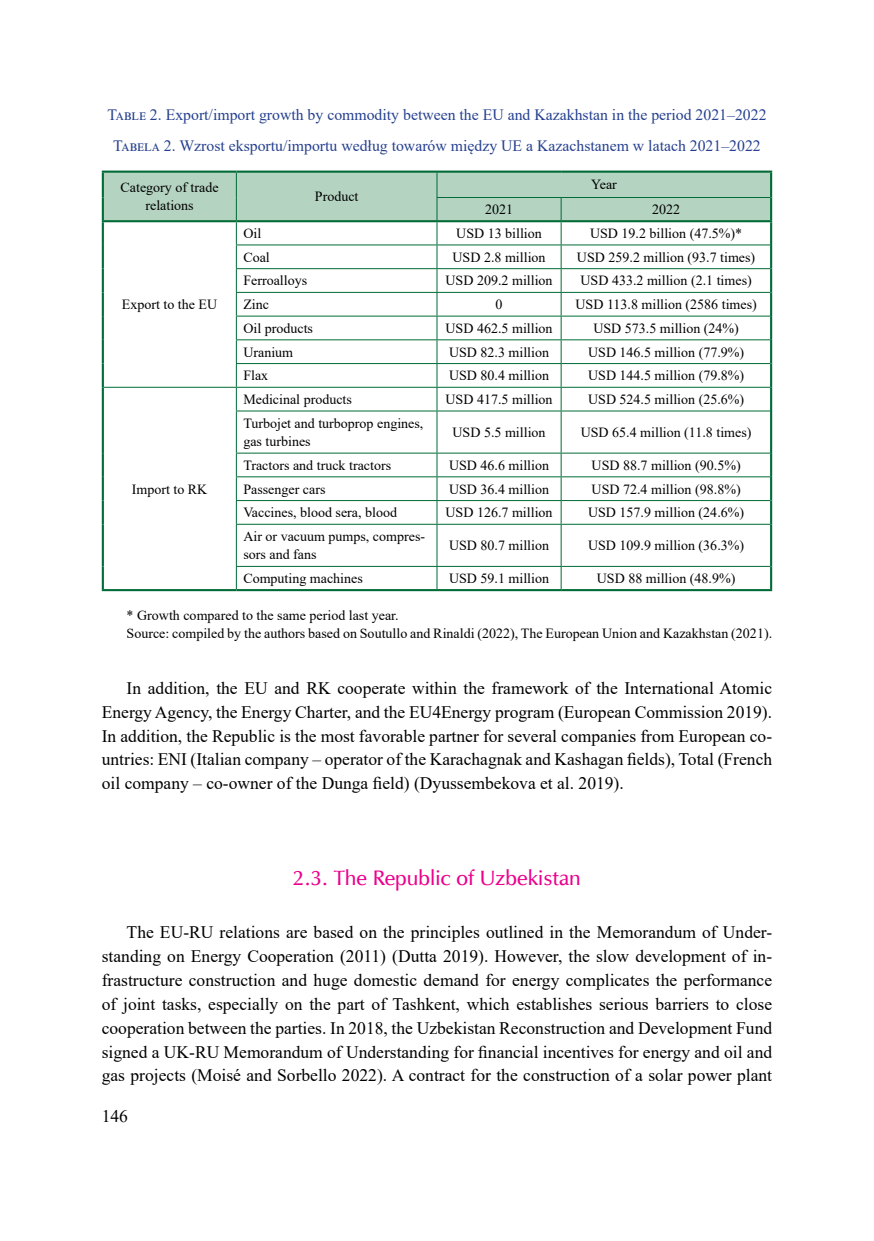
<style>
.page{position:relative;width:874px;height:1241px;background:#fff}
.page>*{position:absolute;margin:0;border:0;box-sizing:border-box;transform-origin:0 0}
.t1{font:21px "Zapf Humnst Dm EU";color:#ec008c}
.t2{font:17.5px/23.8px "Times New Roman";color:#000;text-align:justify}
.t3{font:15.75px/30.6px "Times New Roman";color:#25408f;text-align:center}
.t4{font:14px/18.4px "Times New Roman";color:#000}
</style>
<div class="page">
<hr style="left:102px;top:170px;width:134px;height:3px;background:#006b36">
<hr style="left:102px;top:173px;width:2px;height:24px;background:#006b36">
<hr style="left:236px;top:170px;width:201px;height:3px;background:#006b36">
<hr style="left:437px;top:170px;width:124px;height:3px;background:#006b36">
<hr style="left:561px;top:170px;width:210px;height:3px;background:#006b36">
<hr style="left:769px;top:173px;width:2px;height:24px;background:#006b36">
<hr style="left:102px;top:197px;width:2px;height:23px;background:#006b36">
<hr style="left:769px;top:197px;width:2px;height:23px;background:#006b36">
<hr style="left:102px;top:222px;width:2px;height:23px;background:#006b36">
<hr style="left:769px;top:222px;width:2px;height:23px;background:#006b36">
<hr style="left:102px;top:245px;width:2px;height:23px;background:#006b36">
<hr style="left:769px;top:245px;width:2px;height:23px;background:#006b36">
<hr style="left:102px;top:268px;width:2px;height:24px;background:#006b36">
<hr style="left:769px;top:268px;width:2px;height:24px;background:#006b36">
<hr style="left:102px;top:292px;width:2px;height:24px;background:#006b36">
<hr style="left:769px;top:292px;width:2px;height:24px;background:#006b36">
<hr style="left:102px;top:316px;width:2px;height:24px;background:#006b36">
<hr style="left:769px;top:316px;width:2px;height:24px;background:#006b36">
<hr style="left:102px;top:340px;width:2px;height:23px;background:#006b36">
<hr style="left:769px;top:340px;width:2px;height:23px;background:#006b36">
<hr style="left:102px;top:363px;width:2px;height:24px;background:#006b36">
<hr style="left:769px;top:363px;width:2px;height:24px;background:#006b36">
<hr style="left:102px;top:387px;width:2px;height:24px;background:#006b36">
<hr style="left:769px;top:387px;width:2px;height:24px;background:#006b36">
<hr style="left:102px;top:411px;width:2px;height:42px;background:#006b36">
<hr style="left:769px;top:411px;width:2px;height:42px;background:#006b36">
<hr style="left:102px;top:453px;width:2px;height:24px;background:#006b36">
<hr style="left:769px;top:453px;width:2px;height:24px;background:#006b36">
<hr style="left:102px;top:477px;width:2px;height:23px;background:#006b36">
<hr style="left:769px;top:477px;width:2px;height:23px;background:#006b36">
<hr style="left:102px;top:500px;width:2px;height:24px;background:#006b36">
<hr style="left:769px;top:500px;width:2px;height:24px;background:#006b36">
<hr style="left:102px;top:524px;width:2px;height:42px;background:#006b36">
<hr style="left:769px;top:524px;width:2px;height:42px;background:#006b36">
<hr style="left:102px;top:566px;width:2px;height:23px;background:#006b36">
<hr style="left:769px;top:566px;width:2px;height:23px;background:#006b36">
<hr style="left:102px;top:589px;width:134px;height:2px;background:#006b36">
<hr style="left:236px;top:589px;width:201px;height:2px;background:#006b36">
<hr style="left:437px;top:589px;width:124px;height:2px;background:#006b36">
<hr style="left:561px;top:589px;width:210px;height:2px;background:#006b36">
<svg style="left:103px;top:172px;width:667px;height:238px"></svg>
<hr style="left:236px;top:410px;width:201px;height:1px;background:#006b36">
<hr style="left:236px;top:411px;width:1px;height:41px;background:#006b36">
<hr style="left:437px;top:410px;width:124px;height:1px;background:#006b36">
<hr style="left:436px;top:411px;width:1px;height:41px;background:#006b36">
<hr style="left:561px;top:410px;width:208px;height:1px;background:#006b36">
<hr style="left:560px;top:411px;width:1px;height:41px;background:#006b36">
<hr style="left:236px;top:452px;width:201px;height:1px;background:#006b36">
<hr style="left:437px;top:452px;width:124px;height:1px;background:#006b36">
<hr style="left:561px;top:452px;width:208px;height:1px;background:#006b36">
<hr style="left:236px;top:476px;width:201px;height:1px;background:#006b36">
<hr style="left:437px;top:476px;width:124px;height:1px;background:#006b36">
<hr style="left:561px;top:476px;width:208px;height:1px;background:#006b36">
<hr style="left:236px;top:500px;width:201px;height:1px;background:#006b36">
<svg style="left:236px;top:453px;width:1px;height:70px"></svg>
<hr style="left:437px;top:500px;width:124px;height:1px;background:#006b36">
<svg style="left:436px;top:453px;width:1px;height:70px"></svg>
<hr style="left:561px;top:500px;width:208px;height:1px;background:#006b36">
<svg style="left:560px;top:453px;width:1px;height:70px"></svg>
<hr style="left:236px;top:523px;width:201px;height:1px;background:#006b36">
<hr style="left:236px;top:524px;width:1px;height:42px;background:#006b36">
<hr style="left:437px;top:523px;width:124px;height:1px;background:#006b36">
<hr style="left:436px;top:524px;width:1px;height:42px;background:#006b36">
<hr style="left:561px;top:523px;width:208px;height:1px;background:#006b36">
<hr style="left:560px;top:524px;width:1px;height:42px;background:#006b36">
<hr style="left:236px;top:566px;width:201px;height:1px;background:#006b36">
<svg style="left:236px;top:566px;width:1px;height:23px"></svg>
<hr style="left:437px;top:566px;width:124px;height:1px;background:#006b36">
<svg style="left:436px;top:566px;width:1px;height:23px"></svg>
<hr style="left:561px;top:566px;width:208px;height:1px;background:#006b36">
<svg style="left:560px;top:566px;width:1px;height:23px"></svg>
<hr style="left:102px;top:220px;width:134px;height:2px;background:#006b36">
<hr style="left:236px;top:220px;width:201px;height:2px;background:#006b36">
<hr style="left:437px;top:220px;width:124px;height:2px;background:#006b36">
<hr style="left:561px;top:220px;width:210px;height:2px;background:#006b36">
<p class="t3" style="left:107px;top:99px;width:660px">Table 2. Export/import growth by commodity between the EU and Kazakhstan in the period 2021–2022<br>Tabela 2. Wzrost eksportu/importu według towarów między UE a Kazachstanem w latach 2021–2022</p>
<p class="t4" style="left:120px;top:178px;width:99px;text-align:center">Category of trade relations</p>
<p class="t4" style="left:315px;top:187px;width:45px">Product</p>
<p class="t4" style="left:591px;top:175px;width:27px">Year</p>
<p class="t4" style="left:485px;top:200px;width:29px">2021</p>
<p class="t4" style="left:651px;top:200px;width:29px">2022</p>
<p class="t4" style="left:122px;top:295px;width:97px">Export to the EU</p>
<p class="t4" style="left:243px;top:223px;width:19px">Oil</p>
<p class="t4" style="left:456px;top:223px;width:87px">USD 13 billion</p>
<p class="t4" style="left:589px;top:223px;width:154px">USD 19.2 billion (47.5%)*</p>
<p class="t4" style="left:243px;top:247px;width:28px">Coal</p>
<p class="t4" style="left:452px;top:247px;width:94px">USD 2.8 million</p>
<p class="t4" style="left:576px;top:247px;width:180px">USD 259.2 million (93.7 times)</p>
<p class="t4" style="left:243px;top:271px;width:65px">Ferroalloys</p>
<p class="t4" style="left:445px;top:271px;width:108px">USD 209.2 million</p>
<p class="t4" style="left:580px;top:271px;width:173px">USD 433.2 million (2.1 times)</p>
<p class="t4" style="left:243px;top:295px;width:27px">Zinc</p>
<p class="t4" style="left:495px;top:295px;width:8px">0</p>
<p class="t4" style="left:575px;top:295px;width:183px">USD 113.8 million (2586 times)</p>
<p class="t4" style="left:243px;top:318px;width:71px">Oil products</p>
<p class="t4" style="left:445px;top:318px;width:108px">USD 462.5 million</p>
<p class="t4" style="left:593px;top:318px;width:147px">USD 573.5 million (24%)</p>
<p class="t4" style="left:243px;top:342px;width:51px">Uranium</p>
<p class="t4" style="left:449px;top:342px;width:101px">USD 82.3 million</p>
<p class="t4" style="left:587px;top:342px;width:157px">USD 146.5 million (77.9%)</p>
<p class="t4" style="left:243px;top:366px;width:26px">Flax</p>
<p class="t4" style="left:449px;top:366px;width:101px">USD 80.4 million</p>
<p class="t4" style="left:587px;top:366px;width:157px">USD 144.5 million (79.8%)</p>
<p class="t4" style="left:243px;top:389px;width:110px">Medicinal products</p>
<p class="t4" style="left:445px;top:389px;width:108px">USD 417.5 million</p>
<p class="t4" style="left:587px;top:389px;width:157px">USD 524.5 million (25.6%)</p>
<p class="t4" style="left:243px;top:413px;width:181px">Turbojet and turboprop engines, gas turbines</p>
<p class="t4" style="left:452px;top:422px;width:94px">USD 5.5 million</p>
<p class="t4" style="left:580px;top:422px;width:172px">USD 65.4 million (11.8 times)</p>
<p class="t4" style="left:243px;top:455px;width:149px">Tractors and truck tractors</p>
<p class="t4" style="left:449px;top:455px;width:101px">USD 46.6 million</p>
<p class="t4" style="left:591px;top:455px;width:150px">USD 88.7 million (90.5%)</p>
<p class="t4" style="left:243px;top:479px;width:84px">Passenger cars</p>
<p class="t4" style="left:449px;top:479px;width:101px">USD 36.4 million</p>
<p class="t4" style="left:591px;top:479px;width:150px">USD 72.4 million (98.8%)</p>
<p class="t4" style="left:243px;top:503px;width:155px">Vaccines, blood sera, blood</p>
<p class="t4" style="left:445px;top:503px;width:108px">USD 126.7 million</p>
<p class="t4" style="left:587px;top:503px;width:157px">USD 157.9 million (24.6%)</p>
<p class="t4" style="left:243px;top:526px;width:183px">Air or vacuum pumps, compres&shy;sors and fans</p>
<p class="t4" style="left:449px;top:535px;width:101px">USD 80.7 million</p>
<p class="t4" style="left:587px;top:535px;width:157px">USD 109.9 million (36.3%)</p>
<p class="t4" style="left:243px;top:568px;width:121px">Computing machines</p>
<p class="t4" style="left:449px;top:568px;width:101px">USD 59.1 million</p>
<p class="t4" style="left:596px;top:568px;width:140px">USD 88 million (48.9%)</p>
<p class="t4" style="left:126px;top:605px;width:646px">* Growth compared to the same period last year.<br>Source: compiled by the authors based on Soutullo and Rinaldi (2022), The European Union and Kazakhstan (2021).</p>
<p class="t4" style="left:132px;top:479px;width:77px">Import to RK</p>
<p class="t2" style="left:102px;top:675px;width:671px;text-indent:25px">In addition, the EU and RK cooperate within the framework of the International Atomic Energy Agency, the Energy Charter, and the EU4Energy program (European Commission 2019).<br>In addition, the Republic is the most favorable partner for several companies from European co&shy;untries: ENI (Italian company – operator of the Karachagnak and Kashagan fields), Total (French oil company – co-owner of the Dunga field) (Dyussembekova et al. 2019).</p>
<p class="t1" style="left:293px;top:864px;width:289px">2.3. The Republic of Uzbekistan</p>
<p class="t2" style="left:102px;top:920px;width:671px;text-indent:25px">The EU-RU relations are based on the principles outlined in the Memorandum of Under&shy;standing on Energy Cooperation (2011) (Dutta 2019). However, the slow development of in&shy;frastructure construction and huge domestic demand for energy complicates the performance of joint tasks, especially on the part of Tashkent, which establishes serious barriers to close cooperation between the parties. In 2018, the Uzbekistan Reconstruction and Development Fund signed a UK-RU Memorandum of Understanding for financial incentives for energy and oil and gas projects (Moisé and Sorbello 2022). A contract for the construction of a solar power plant</p>
<p class="t2" style="left:102px;top:1103px;width:28px">146</p>
</div>
